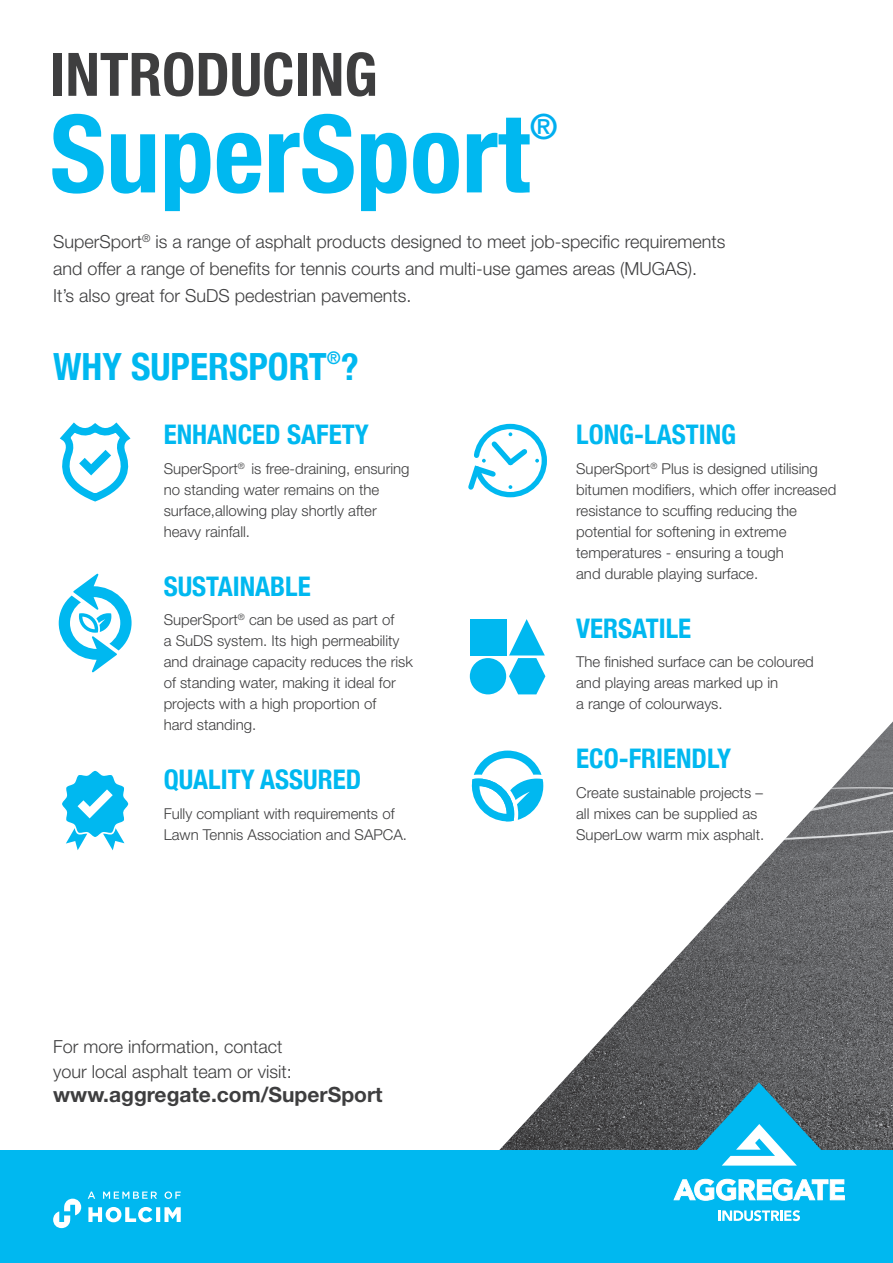
<style>
.page{position:relative;width:893px;height:1263px;background:#fff}
.page>*{position:absolute;margin:0;border:0;box-sizing:border-box;transform-origin:0 0}
.t1{font:700 condensed 108px "Helvetica Neue";color:#00b8f0}
.t2{font:700 condensed 60px "Helvetica Neue";color:#3e3e3f}
.t3{font:700 condensed 37.5px "Helvetica Neue";color:#00b8f0}
.t4{font:500 condensed 34.95px "Helvetica Neue";color:#00aeef}
.t5{font:700 condensed 27px "Helvetica Neue";color:#00b8f0}
.t6{font:700 21px "Helvetica Neue";color:#3e3e3f}
.t7{font:300 18px/27px "Helvetica Neue";color:#3e3e3f}
.t8{font:300 15px/21px "Helvetica Neue";color:#3e3e3f}
</style>
<div class="page">
<img style="left:499px;top:721px;width:394px;height:429px">
<div style="left:0;top:1150px;width:893px;height:113px;background:#00b8f0"></div>
<svg style="left:671px;top:1082px;width:176px;height:119px"></svg>
<svg style="left:718px;top:1210px;width:82px;height:11px"></svg>
<svg style="left:472px;top:750px;width:71px;height:71px"></svg>
<svg style="left:468px;top:423px;width:79px;height:75px"></svg>
<div style="left:470px;top:619px;width:36px;height:36px;background:#00b8f0"></div>
<div style="left:470px;top:658px;width:36px;height:36px;background:#00b8f0;border-radius:50%"></div>
<svg style="left:509px;top:619px;width:36px;height:75px"></svg>
<svg style="left:62px;top:770px;width:67px;height:80px"></svg>
<svg style="left:59px;top:574px;width:73px;height:98px"></svg>
<svg style="left:59px;top:422px;width:72px;height:80px"></svg>
<svg style="left:88px;top:1207px;width:93px;height:15px"></svg>
<svg style="left:53px;top:1199px;width:28px;height:29px"></svg>
<svg style="left:88px;top:1191px;width:93px;height:8px"></svg>
<p class="t2" style="left:50px;top:25px;width:329px">INTRODUCING</p>
<p class="t1" style="left:50px;top:64px;width:481px">SuperSport</p>
<p class="t4" style="left:530px;top:106px;width:29px">®</p>
<p class="t7" style="left:53px;top:228px;width:674px">SuperSport<sup>®</sup> is a range of asphalt products designed to meet job-specific requirements and offer a range of benefits for tennis courts and multi-use games areas (MUGAS).<br>It’s also great for SuDS pedestrian pavements.</p>
<p class="t3" style="left:53px;top:336px;width:307px">WHY SUPERSPORT<sup>®</sup>?</p>
<p class="t5" style="left:164px;top:412px;width:206px">ENHANCED SAFETY</p>
<p class="t8" style="left:164px;top:458px;width:247px">SuperSport<sup>®</sup> is free-draining, ensuring no standing water remains on the surface,allowing play shortly after heavy rainfall.</p>
<p class="t5" style="left:164px;top:564px;width:149px">SUSTAINABLE</p>
<p class="t8" style="left:164px;top:609px;width:251px">SuperSport<sup>®</sup> can be used as part of<br>a SuDS system. Its high permeability and drainage capacity reduces the risk of standing water, making it ideal for projects with a high proportion of<br>hard standing.</p>
<p class="t5" style="left:164px;top:757px;width:199px">QUALITY ASSURED</p>
<p class="t8" style="left:164px;top:803px;width:245px">Fully compliant with requirements of<br>Lawn Tennis Association and SAPCA.</p>
<p class="t7" style="left:53px;top:1032px;width:231px">For more information, contact</p>
<p class="t7" style="left:53px;top:1058px;width:240px">your local asphalt team or visit:</p>
<p class="t6" style="left:53px;top:1082px;width:331px">www.aggregate.com/SuperSport</p>
<p class="t5" style="left:576px;top:412px;width:161px">LONG-LASTING</p>
<p class="t8" style="left:576px;top:458px;width:262px">SuperSport<sup>®</sup> Plus is designed utilising bitumen modifiers, which offer increased resistance to scuffing reducing the potential for softening in extreme temperatures - ensuring a tough<br>and durable playing surface.</p>
<p class="t5" style="left:576px;top:606px;width:116px">VERSATILE</p>
<p class="t8" style="left:576px;top:651px;width:239px">The finished surface can be coloured and playing areas marked up in<br>a range of colourways.</p>
<p class="t5" style="left:576px;top:736px;width:157px">ECO-FRIENDLY</p>
<p class="t8" style="left:576px;top:782px;width:190px">Create sustainable projects – all mixes can be supplied as<br>SuperLow warm mix asphalt.</p>
</div>
